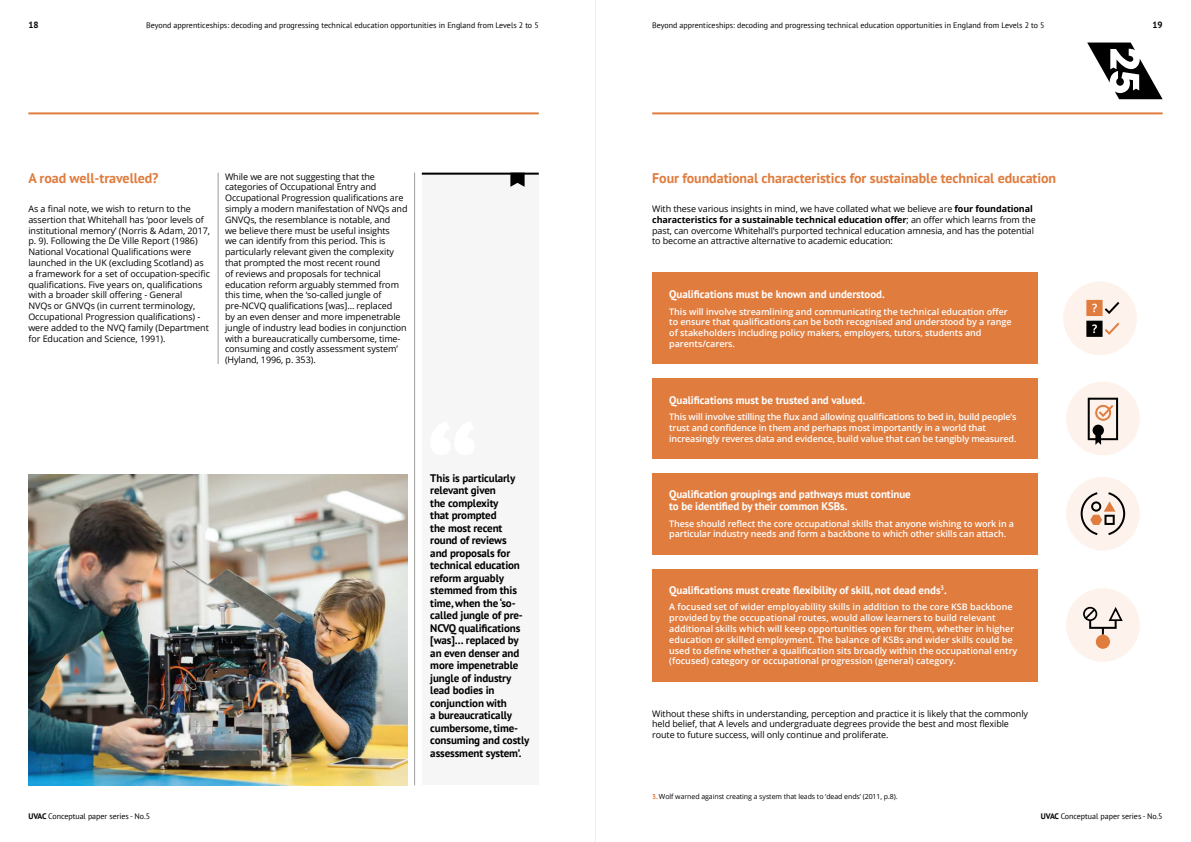
<style>
.page{position:relative;width:1191px;height:842px;background:#fff}
.page>*{position:absolute;margin:0;border:0;box-sizing:border-box;transform-origin:0 0}
.t1{font:700 14px "PT Sans";letter-spacing:-.005em;color:#e07c3e}
.t2{font:700 11px/12.5px "PT Sans";letter-spacing:-.01em;color:#000}
.t3{font:700 11px/12px "PT Sans";letter-spacing:-.005em;color:#fff}
.t4{font:9px/10.8px "Open Sans";letter-spacing:-.01em;color:#000}
.t5{font:600 9px/10.8px "Open Sans";letter-spacing:-.005em;color:#fff}
.t6{font:700 9px "PT Sans";color:#000}
.t7{font:8px "PT Sans";color:#000}
.t8{font:7px "Open Sans";letter-spacing:-.01em;color:#000}
.s1{font-weight:700}
.s2{font-family:"PT Sans";font-weight:700;color:#e07c3e}
</style>
<div class="page">
<img style="left:28px;top:474px;width:379px;height:311px">
<svg style="left:1087px;top:43px;width:75px;height:56px"></svg>
<div style="left:422px;top:173px;width:117px;height:612px;background:#f6f6f6"></div>
<hr style="left:422px;top:173px;width:117px;height:2px;background:#000">
<svg style="left:510px;top:174px;width:14px;height:13px"></svg>
<div style="left:652px;top:273px;width:385px;height:91px;background:#e07c3e"></div>
<div style="left:652px;top:569px;width:385px;height:112px;background:#e07c3e"></div>
<div style="left:652px;top:473px;width:385px;height:81px;background:#e07c3e"></div>
<div style="left:652px;top:378px;width:385px;height:81px;background:#e07c3e"></div>
<div style="left:1063px;top:281px;width:74px;height:74px;background:#fdf3ec;border-radius:50%"></div>
<svg style="left:1086px;top:300px;width:33px;height:37px"></svg>
<div style="left:1066px;top:382px;width:73px;height:73px;background:#fdf3ec;border-radius:50%"></div>
<svg style="left:1087px;top:398px;width:31px;height:47px"></svg>
<div style="left:1066px;top:477px;width:73px;height:73px;background:#fdf3ec;border-radius:50%"></div>
<svg style="left:1080px;top:492px;width:45px;height:43px"></svg>
<div style="left:1066px;top:588px;width:73px;height:74px;background:#fdf3ec;border-radius:50%"></div>
<svg style="left:1083px;top:607px;width:39px;height:28px"></svg>
<div style="left:1095px;top:635px;width:15px;height:14px;background:#e07c3e;border-radius:50%"></div>
<hr style="left:652px;top:112px;width:510px;height:2px;background:#e07c3e">
<hr style="left:28px;top:112px;width:511px;height:2px;background:#e07c3e">
<hr style="left:414px;top:173px;width:1px;height:612px;background:#9d9d9c">
<hr style="left:218px;top:173px;width:1px;height:191px;background:#9d9d9c">
<hr style="left:595px;top:0;width:1px;height:842px;background:#ededed">
<p class="t6" style="left:28px;top:19px;width:12px">18</p>
<p class="t7" style="left:146px;top:20px;width:394px">Beyond apprenticeships: decoding and progressing technical education opportunities in England from Levels 2 to 5</p>
<p class="t7" style="left:652px;top:20px;width:394px">Beyond apprenticeships: decoding and progressing technical education opportunities in England from Levels 2 to 5</p>
<p class="t6" style="left:1152px;top:19px;width:12px">19</p>
<h1 class="t1" style="left:28px;top:169px;width:132px">A road well-travelled?</h1>
<p class="t4" style="left:28px;top:203px;width:183px">As a final note, we wish to return to the assertion that Whitehall has ‘poor levels of institutional memory’ (Norris &amp; Adam, 2017, p. 9). Following the De Ville Report (1986)<br>National Vocational Qualifications were launched in the UK (excluding Scotland) as a framework for a set of occupation-specific qualifications. Five years on, qualifications with a broader skill offering - General<br>NVQs or GNVQs (in current terminology, Occupational Progression qualifications) - were added to the NVQ family (Department for Education and Science, 1991).</p>
<p class="t4" style="left:225px;top:171px;width:184px">While we are not suggesting that the categories of Occupational Entry and Occupational Progression qualifications are simply a modern manifestation of NVQs and GNVQs, the resemblance is notable, and<br>we believe there must be useful insights<br>we can identify from this period. This is particularly relevant given the complexity that prompted the most recent round<br>of reviews and proposals for technical education reform arguably stemmed from this time, when the ‘so-called jungle of pre-NCVQ qualifications [was]… replaced<br>by an even denser and more impenetrable jungle of industry lead bodies in conjunction with a bureaucratically cumbersome, time&shy;consuming and costly assessment system’ (Hyland, 1996, p. 353).</p>
<p class="t2" style="left:430px;top:472px;width:101px">This is particularly relevant given<br>the complexity<br>that prompted<br>the most recent round of reviews<br>and proposals for technical education reform arguably stemmed from this time, when the ‘so&shy;called jungle of pre-<br>NCVQ qualifications [was]… replaced by an even denser and more impenetrable jungle of industry lead bodies in conjunction with<br>a bureaucratically cumbersome, time&shy;consuming and costly assessment system’.</p>
<h1 class="t1" style="left:652px;top:169px;width:405px">Four foundational characteristics for sustainable technical education</h1>
<p class="t4" style="left:652px;top:203px;width:385px">With these various insights in mind, we have collated what we believe are <span class="s1">four foundational characteristics for a sustainable technical education offer</span>; an offer which learns from the past, can overcome Whitehall’s purported technical education amnesia, and has the potential to become an attractive alternative to academic education:</p>
<p class="t3" style="left:669px;top:288px;width:217px">Qualifications must be known and understood.</p>
<p class="t5" style="left:669px;top:306px;width:344px">This will involve streamlining and communicating the technical education offer to ensure that qualifications can be both recognised and understood by a range of stakeholders including policy makers, employers, tutors, students and parents/carers.</p>
<p class="t3" style="left:669px;top:394px;width:197px">Qualifications must be trusted and valued.</p>
<p class="t5" style="left:669px;top:411px;width:349px">This will involve stilling the flux and allowing qualifications to bed in, build people’s trust and confidence in them and perhaps most importantly in a world that increasingly reveres data and evidence, build value that can be tangibly measured.</p>
<p class="t3" style="left:669px;top:488px;width:243px">Qualification groupings and pathways must continue to be identified by their common KSBs.</p>
<p class="t5" style="left:669px;top:518px;width:346px">These should reflect the core occupational skills that anyone wishing to work in a particular industry needs and form a backbone to which other skills can attach.</p>
<p class="t3" style="left:669px;top:584px;width:279px">Qualifications must create flexibility of skill, not dead ends<sup>3</sup>.</p>
<p class="t5" style="left:669px;top:601px;width:350px">A focused set of wider employability skills in addition to the core KSB backbone provided by the occupational routes, would allow learners to build relevant additional skills which will keep opportunities open for them, whether in higher education or skilled employment. The balance of KSBs and wider skills could be used to define whether a qualification sits broadly within the occupational entry (focused) category or occupational progression (general) category.</p>
<p class="t4" style="left:652px;top:708px;width:377px">Without these shifts in understanding, perception and practice it is likely that the commonly held belief, that A levels and undergraduate degrees provide the best and most flexible route to future success, will only continue and proliferate.</p>
<p class="t8" style="left:652px;top:792px;width:247px"><span class="s2">3.</span> Wolf warned against creating a system that leads to ‘dead ends’ (2011, p.8).</p>
<p class="t7" style="left:28px;top:811px;width:123px"><span class="s1">UVAC</span> Conceptual paper series - No.5</p>
<p class="t7" style="left:1040px;top:811px;width:123px"><span class="s1">UVAC</span> Conceptual paper series - No.5</p>
</div>
